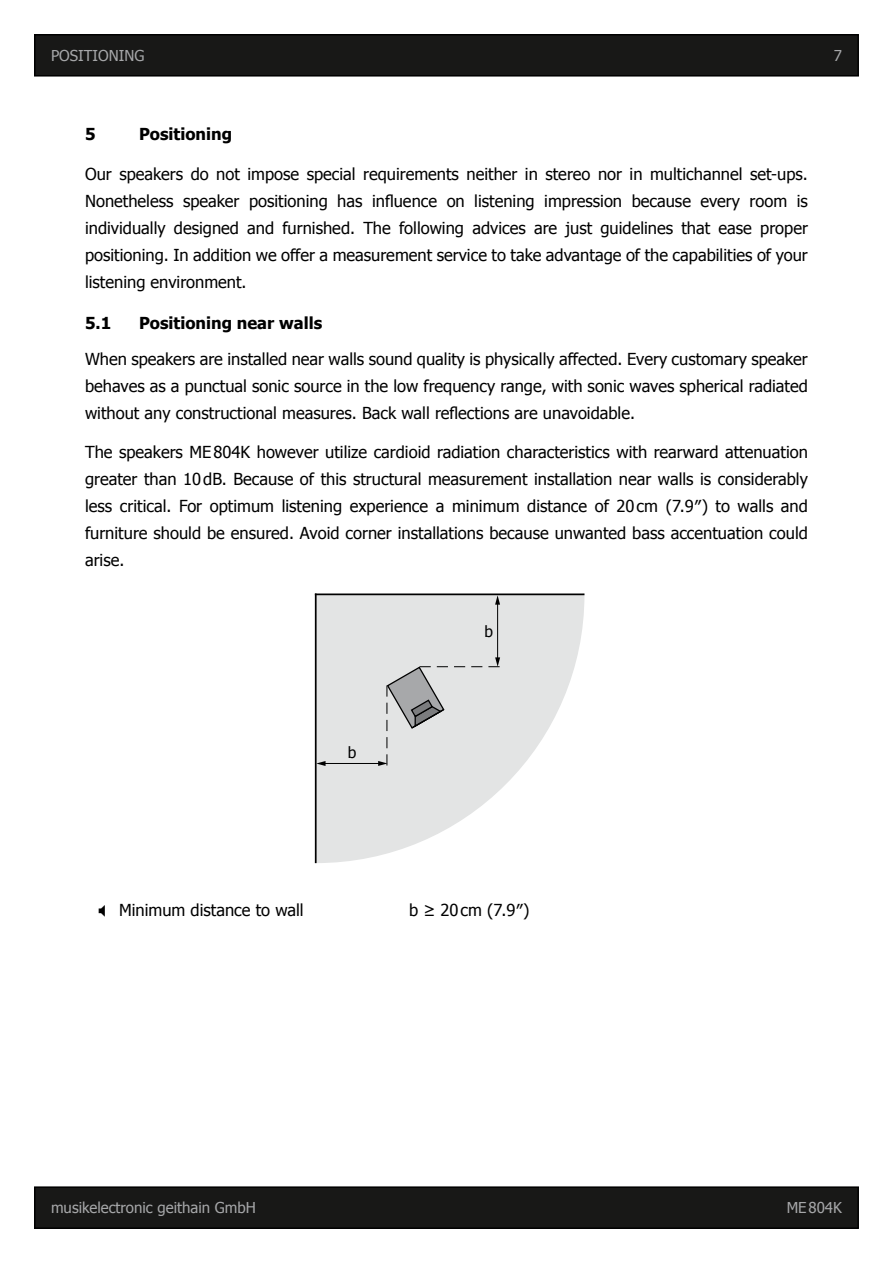
<style>
.page{position:relative;width:893px;height:1263px;background:#fff}
.page>*{position:absolute;margin:0;border:0;box-sizing:border-box;transform-origin:0 0}
.t1{font:16.5px/27px "Tahoma";color:#000;text-align:justify}
.t2{font:700 16.5px "Tahoma";color:#000}
.t3{font:15.45px "Tahoma";color:#000}
.t4{font:15px "Tahoma";color:#a6a7a9}
</style>
<div class="page">
<div style="left:35px;top:35px;width:823px;height:41px;background:#181817"></div>
<div style="left:34px;top:34px;width:825px;height:43px;border:2px solid #000"></div>
<div style="left:35px;top:1187px;width:823px;height:41px;background:#181817"></div>
<div style="left:34px;top:1186px;width:825px;height:43px;border:2px solid #000"></div>
<svg style="left:314px;top:593px;width:271px;height:271px"></svg>
<hr style="left:316px;top:593px;width:268px;height:2px;background:#000">
<hr style="left:315px;top:594px;width:2px;height:268px;background:#000">
<hr style="left:324px;top:763px;width:56px;height:1px;background:#000">
<svg style="left:316px;top:761px;width:10px;height:5px"></svg>
<hr style="left:497px;top:603px;width:1px;height:56px;background:#000">
<svg style="left:495px;top:595px;width:5px;height:10px"></svg>
<svg style="left:378px;top:657px;width:125px;height:112px;background:#d3d4d4"></svg>
<p class="t4" style="left:51px;top:46px;width:95px">POSITIONING</p>
<p class="t4" style="left:834px;top:45px;width:10px">7</p>
<p class="t2" style="left:85px;top:123px;width:12px">5</p>
<p class="t2" style="left:139px;top:123px;width:95px">Positioning</p>
<p class="t1" style="left:85px;top:160px;width:724px">Our speakers do not impose special requirements neither in stereo nor in multichannel set-ups.<br>Nonetheless speaker positioning has influence on listening impression because every room is individually designed and furnished. The following advices are just guidelines that ease proper positioning. In addition we offer a measurement service to take advantage of the capabilities of your listening environment.</p>
<p class="t2" style="left:85px;top:311px;width:28px">5.1</p>
<p class="t2" style="left:139px;top:311px;width:185px">Positioning near walls</p>
<p class="t1" style="left:85px;top:344px;width:724px">When speakers are installed near walls sound quality is physically affected. Every customary speaker behaves as a punctual sonic source in the low frequency range, with sonic waves spherical radiated without any constructional measures. Back wall reflections are unavoidable.</p>
<p class="t1" style="left:85px;top:438px;width:724px">The speakers ME804K however utilize cardioid radiation characteristics with rearward attenuation greater than 10dB. Because of this structural measurement installation near walls is considerably less critical. For optimum listening experience a minimum distance of 20cm (7.9″) to walls and furniture should be ensured. Avoid corner installations because unwanted bass accentuation could arise.</p>
<p class="t3" style="left:348px;top:742px;width:10px">b</p>
<p class="t3" style="left:484px;top:621px;width:10px">b</p>
<p class="t1" style="left:119px;top:896px;width:186px">Minimum distance to wall</p>
<p class="t1" style="left:409px;top:896px;width:122px">b ≥ 20cm (7.9″)</p>
<p class="t4" style="left:51px;top:1198px;width:206px">musikelectronic geithain GmbH</p>
<p class="t4" style="left:787px;top:1198px;width:57px">ME804K</p>
</div>
